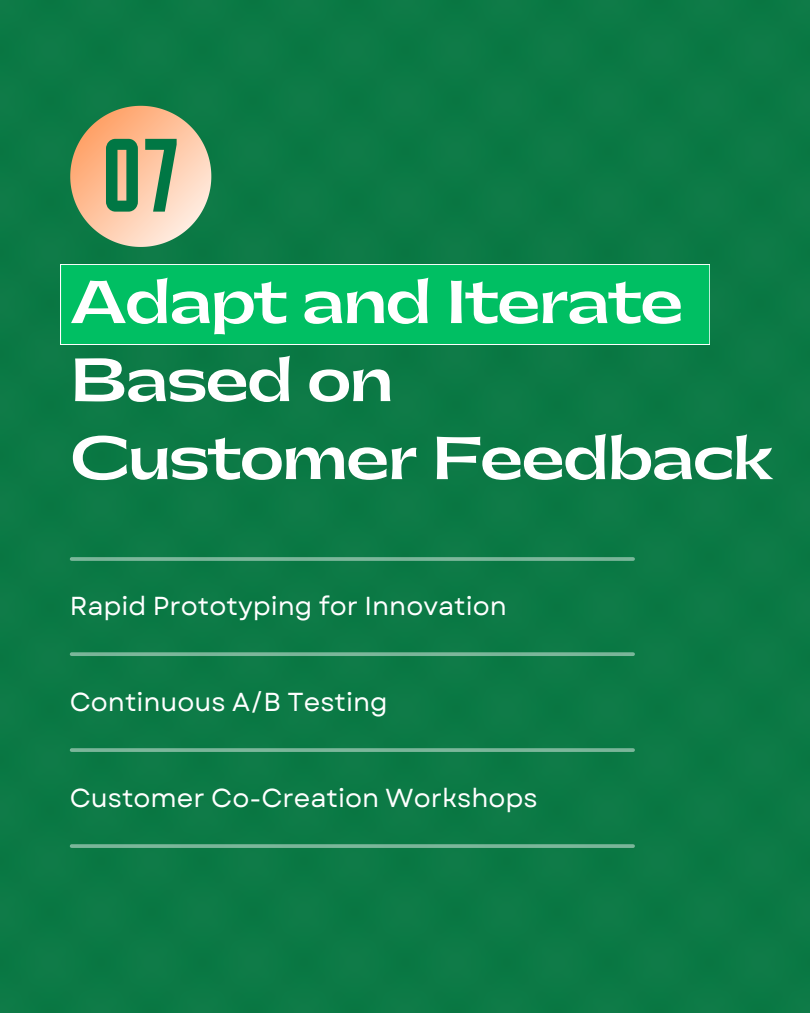
<style>
.page{position:relative;width:810px;height:1013px;background:#fff}
.page>*{position:absolute;margin:0;border:0;box-sizing:border-box;transform-origin:0 0}
.t1{font:104.7px "Horta";color:#074}
.t2{font:700 57px/78px "Gatwick";letter-spacing:-.025em;color:#fff}
.t3{font:26px "Garet";color:#fff}
</style>
<div class="page">
<div style="left:0;top:0;width:810px;height:1012px;background:#0c7945"></div>
<svg style="left:70px;top:106px;width:141px;height:141px;background:#cab68f"></svg>
<div style="left:60px;top:264px;width:650px;height:80px;background:#00bf63"></div>
<svg style="left:72px;top:652px;width:561px;height:4px;background:#72b193"></svg>
<hr style="left:72px;top:557px;width:561px;height:4px;background:#74b294">
<svg style="left:72px;top:748px;width:561px;height:4px;background:#73b294"></svg>
<svg style="left:72px;top:844px;width:561px;height:4px;background:#73b294"></svg>
<p class="t1" style="left:102px;top:132px;width:79px">07</p>
<p class="t2" style="left:70px;top:265px;width:705px">Adapt and Iterate<br>Based on<br>Customer Feedback</p>
<p class="t3" style="left:70px;top:587px;width:439px">Rapid Prototyping for Innovation</p>
<h1 class="t3" style="left:70px;top:683px;width:320px">Continuous A/B Testing</h1>
<p class="t3" style="left:70px;top:779px;width:469px">Customer Co-Creation Workshops</p>
</div>
